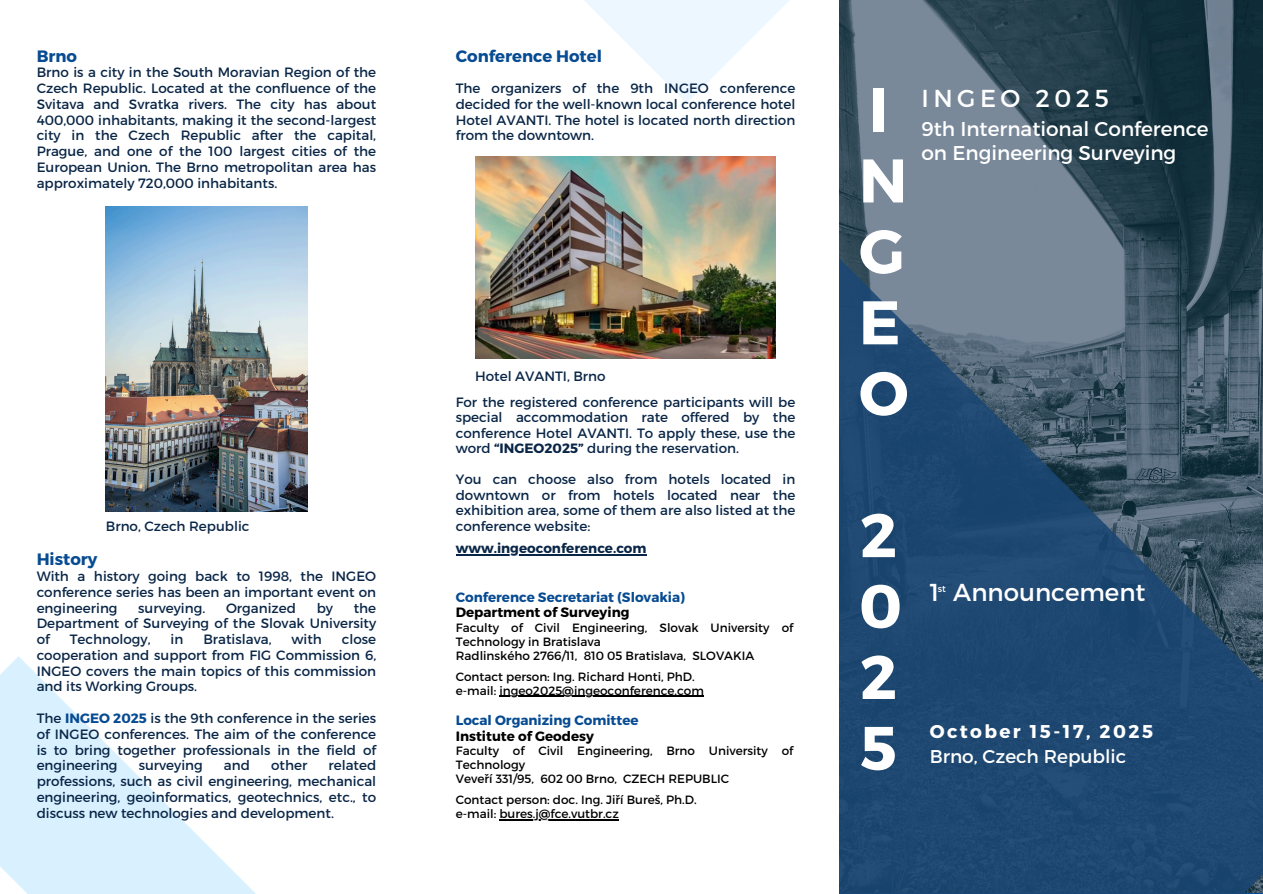
<style>
.page{position:relative;width:1263px;height:894px;background:#fff}
.page>*{position:absolute;margin:0;border:0;box-sizing:border-box;transform-origin:0 0}
.t1{font:700 61.35px/70.8px "Montserrat";color:#fff}
.t2{font:24.45px "Montserrat";color:#fff}
.t3{font:24.45px "Montserrat";letter-spacing:.185em;color:#fff}
.t4{font:19.95px/23.7px "Montserrat";color:#fff}
.t5{font:18.45px/24.8px "Montserrat";color:#fff}
.t6{font:700 16.5px "Montserrat";color:#074b92}
.t7{font:13.5px/15.8px "Montserrat";color:#0a2647;text-align:justify}
.t8{font:700 13.5px "Montserrat";color:#074b92}
.t9{font:700 13.5px "Montserrat";color:#000}
.t10{font:700 13.5px "Montserrat";color:#0a2647}
.t11{font:12px/14px "Montserrat";color:#000}
.t12{font:9.15px "Montserrat";color:#fff}
.s1{font-weight:700;color:#074b92}
.s2{font-weight:700}
</style>
<div class="page">
<img style="left:839px;top:0;width:424px;height:220px">
<svg style="left:839px;top:220px;width:424px;height:673px;background:#2f5271"></svg>
<svg style="left:0;top:656px;width:255px;height:237px;fill:#d9f0ff"></svg>
<svg style="left:584px;top:0;width:205px;height:103px"></svg>
<img style="left:475px;top:156px;width:301px;height:202px">
<img style="left:106px;top:206px;width:201px;height:305px">
<hr style="left:456px;top:554px;width:190px;height:1px;background:#0a2647">
<hr style="left:499px;top:695px;width:205px;height:1px;background:#000">
<hr style="left:499px;top:819px;width:120px;height:1px;background:#000">
<h6 class="t6" style="left:37px;top:45px;width:42px">Brno</h6>
<h6 class="t7" style="left:37px;top:64px;width:341px">Brno is a city in the South Moravian Region of the Czech Republic. Located at the confluence of the Svitava and Svratka rivers. The city has about 400,000 inhabitants, making it the second-largest city in the Czech Republic after the capital, Prague, and one of the 100 largest cities of the European Union. The Brno metropolitan area has approximately 720,000 inhabitants.</h6>
<h3 class="t7" style="left:106px;top:517px;width:145px">Brno, Czech Republic</h3>
<h3 class="t6" style="left:37px;top:548px;width:62px">History</h3>
<h3 class="t7" style="left:37px;top:567px;width:341px">With a history going back to 1998, the INGEO conference series has been an important event on engineering</h3>
<h3 class="t7" style="left:138px;top:599px;width:69px">surveying.</h3>
<h3 class="t7" style="left:226px;top:599px;width:71px">Organized</h3>
<h3 class="t7" style="left:317px;top:599px;width:18px">by</h3>
<h3 class="t7" style="left:37px;top:599px;width:341px;text-indent:317px">the Department of Surveying of the Slovak University of</h3>
<h3 class="t7" style="left:70px;top:630px;width:82px">Technology,</h3>
<h3 class="t7" style="left:171px;top:630px;width:14px">in</h3>
<h3 class="t7" style="left:203px;top:630px;width:70px">Bratislava,</h3>
<h3 class="t7" style="left:291px;top:630px;width:32px">with</h3>
<h3 class="t7" style="left:37px;top:630px;width:341px;text-indent:305px">close cooperation and support from FIG Commission 6, INGEO covers the main topics of this commission and its Working Groups.</h3>
<p class="t7" style="left:37px;top:709px;width:341px">The <span class="s1">INGEO 2025</span> is the 9th conference in the series of INGEO conferences. The aim of the conference is to bring together professionals in the field of engineering</p>
<p class="t7" style="left:139px;top:756px;width:66px">surveying</p>
<p class="t7" style="left:224px;top:756px;width:28px">and</p>
<p class="t7" style="left:271px;top:756px;width:38px">other</p>
<p class="t7" style="left:37px;top:756px;width:341px;text-indent:292px">related professions, such as civil engineering, mechanical engineering, geoinformatics, geotechnics, etc., to discuss new technologies and development.</p>
<p class="t6" style="left:456px;top:45px;width:148px">Conference Hotel</p>
<h2 class="t7" style="left:456px;top:80px;width:341px">The organizers of the 9th INGEO conference decided for the well-known local conference hotel Hotel AVANTI. The hotel is located north direction from the downtown.</h2>
<p class="t7" style="left:475px;top:367px;width:132px">Hotel AVANTI, Brno</p>
<h6 class="t7" style="left:456px;top:393px;width:341px">For the registered conference participants will be special accommodation rate offered by the conference Hotel AVANTI. To apply these, use the word <span class="s2">“INGEO2025”</span> during the reservation.</h6>
<h5 class="t7" style="left:456px;top:471px;width:341px">You can choose also from hotels located in downtown or from hotels located near the exhibition area, some of them are also listed at the conference website:</h5>
<p class="t10" style="left:456px;top:539px;width:192px">www.ingeoconference.com</p>
<p class="t8" style="left:456px;top:588px;width:231px">Conference Secretariat (Slovakia)</p>
<p class="t9" style="left:456px;top:603px;width:175px">Department of Surveying</p>
<p class="t11" style="left:456px;top:619px;width:339px">Faculty of Civil Engineering, Slovak University of<br>Technology in Bratislava</p>
<p class="t11" style="left:456px;top:647px;width:300px">Radlinského 2766/11, 810 05 Bratislava, SLOVAKIA</p>
<p class="t11" style="left:456px;top:668px;width:240px">Contact person: Ing. Richard Honti, PhD.</p>
<p class="t11" style="left:456px;top:682px;width:250px">e-mail: ingeo2025@ingeoconference.com</p>
<p class="t8" style="left:456px;top:711px;width:184px">Local Organizing Comittee</p>
<p class="t9" style="left:456px;top:727px;width:140px">Institute of Geodesy</p>
<p class="t11" style="left:456px;top:743px;width:339px">Faculty of Civil Engineering, Brno University of<br>Technology</p>
<p class="t11" style="left:456px;top:771px;width:275px">Veveří 331/95, 602 00 Brno, CZECH REPUBLIC</p>
<p class="t11" style="left:456px;top:792px;width:242px">Contact person: doc. Ing. Jiří Bureš, Ph.D.</p>
<p class="t11" style="left:456px;top:806px;width:165px">e-mail: bures.j@fce.vutbr.cz</p>
<h6 class="t1" style="left:859px;top:71px;width:51px">I<br>N<br>G<br>E<br>O</h6>
<h4 class="t3" style="left:921px;top:82px;width:189px">INGEO 2025</h4>
<h4 class="t4" style="left:921px;top:116px;width:289px">9th International Conference on Engineering Surveying</h4>
<h6 class="t1" style="left:859px;top:496px;width:45px;text-align:justify">2<br>0<br>2<br>5</h6>
<p class="t2" style="left:930px;top:576px;width:11px">1</p>
<h6 class="t2" style="left:953px;top:576px;width:194px">Announcement</h6>
<h6 class="t12" style="left:938px;top:582px;width:10px">st</h6>
<h6 class="t5" style="left:930px;top:718px;width:225px"><span class="s2">October 15-17, 2025<br></span>Brno, Czech Republic</h6>
</div>
